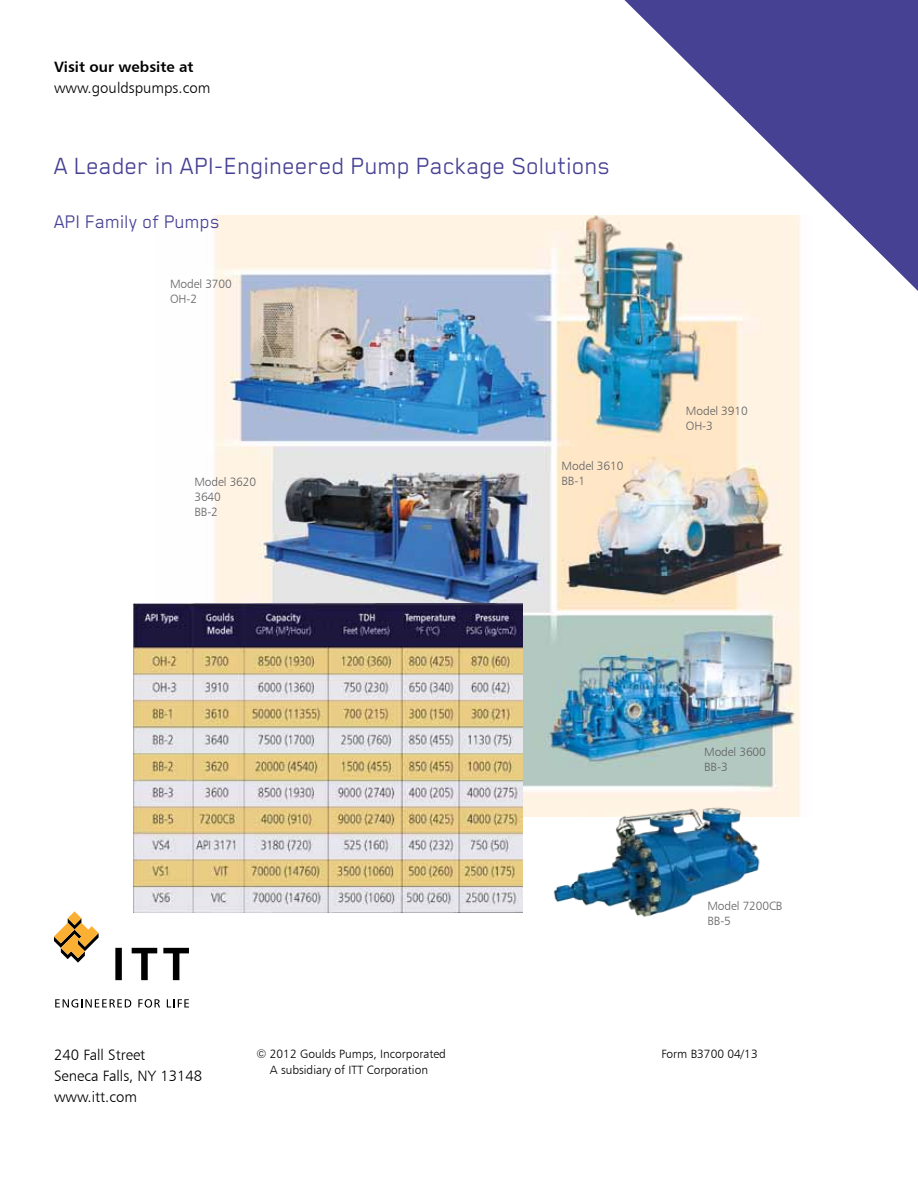
<style>
.page{position:relative;width:918px;height:1188px;background:#fff}
.page>*{position:absolute;margin:0;border:0;box-sizing:border-box;transform-origin:0 0}
.t1{font:27px "Blender Pro";color:#464193}
.t2{font:21px "Blender Pro";color:#464193}
.t3{font:15px/21px "Humanist 777 BT Light B";color:#000}
.t4{font:15px "Humanist 777 BT Bold B";color:#000}
.t5{font:12px/15px "Humanist 777 BT Light B";letter-spacing:-.01em;color:#636466}
.t6{font:12px/16.5px "Humanist 777 BT Light B";color:#000;text-align:center}
</style>
<div class="page">
<img style="left:214px;top:215px;width:586px;height:601px">
<svg style="left:55px;top:999px;width:76px;height:9px"></svg>
<svg style="left:138px;top:999px;width:22px;height:9px"></svg>
<svg style="left:167px;top:999px;width:22px;height:8px"></svg>
<svg style="left:115px;top:948px;width:7px;height:32px"></svg>
<svg style="left:132px;top:948px;width:25px;height:32px"></svg>
<svg style="left:163px;top:948px;width:26px;height:32px"></svg>
<svg style="left:54px;top:911px;width:45px;height:52px"></svg>
<div style="left:555px;top:0;width:363px;height:334px;background:#fff;opacity:.75"></div>
<svg style="left:624px;top:0;width:294px;height:291px"></svg>
<svg style="left:916px;top:0;width:2px;height:290px"></svg>
<img style="left:134px;top:603px;width:389px;height:310px">
<img style="left:549px;top:804px;width:217px;height:113px">
<p class="t4" style="left:54px;top:61px;width:141px">Visit our website at</p>
<p class="t3" style="left:54px;top:79px;width:158px">www.gouldspumps.com</p>
<h1 class="t1" style="left:54px;top:158px;width:558px">A Leader in API-Engineered Pump Package Solutions</h1>
<h2 class="t2" style="left:54px;top:215px;width:168px">API Family of Pumps</h2>
<p class="t5" style="left:170px;top:277px;width:63px">Model 3700<br>OH-2</p>
<p class="t5" style="left:194px;top:476px;width:63px">Model 3620<br>3640<br>BB-2</p>
<p class="t5" style="left:562px;top:459px;width:63px">Model 3610<br>BB-1</p>
<p class="t5" style="left:686px;top:404px;width:63px">Model 3910<br>OH-3</p>
<p class="t5" style="left:704px;top:746px;width:63px">Model 3600<br>BB-3</p>
<p class="t5" style="left:707px;top:900px;width:77px">Model 7200CB<br>BB-5</p>
<p class="t3" style="left:54px;top:1046px;width:150px">240 Fall Street<br>Seneca Falls, NY 13148 www.itt.com</p>
<p class="t6" style="left:256px;top:1046px;width:191px">© 2012 Goulds Pumps, Incorporated<br>A subsidiary of ITT Corporation</p>
<p class="t6" style="left:662px;top:1046px;width:98px">Form B3700 04/13</p>
</div>
